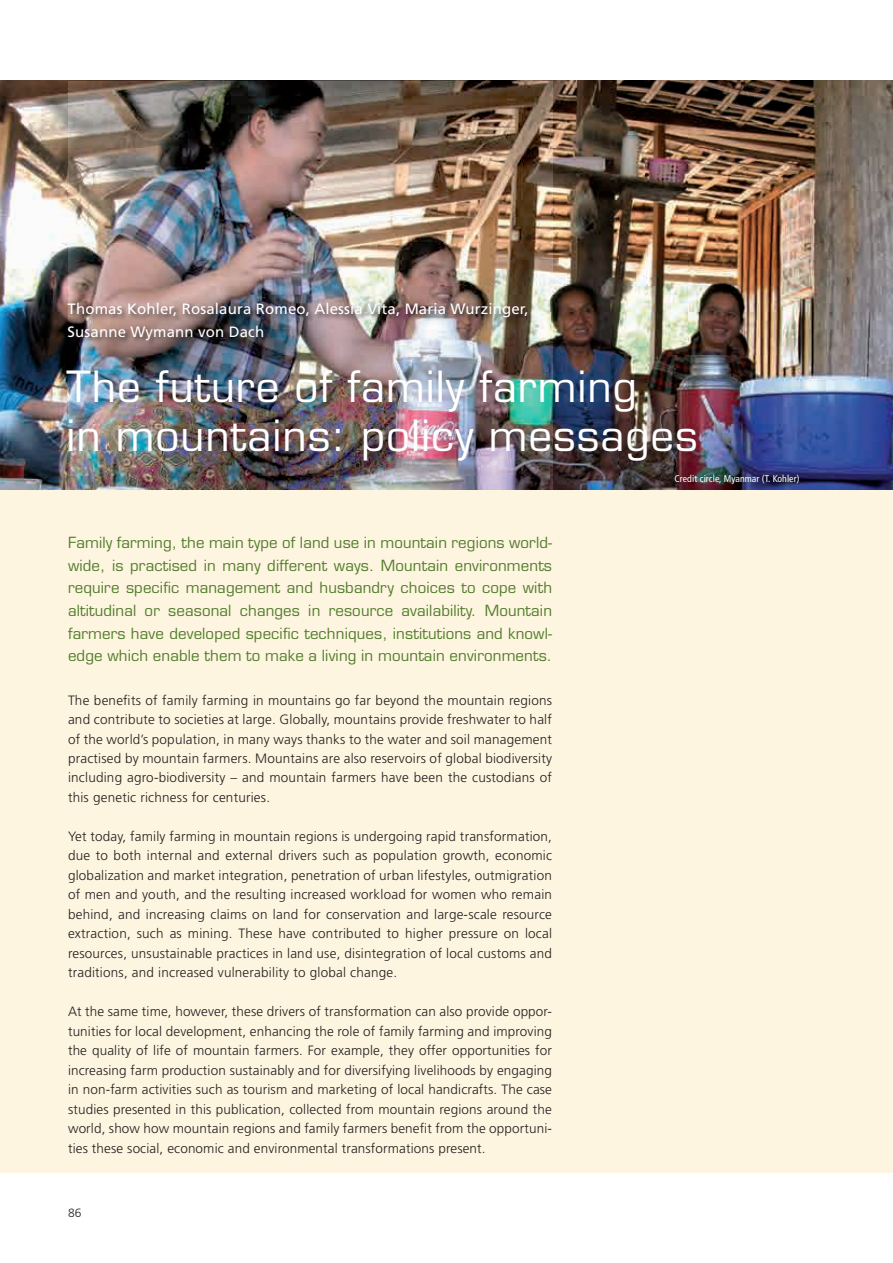
<style>
.page{position:relative;width:893px;height:1263px;background:#fff}
.page>*{position:absolute;margin:0;border:0;box-sizing:border-box;transform-origin:0 0}
.t1{font:42px/49.5px "Eurostile";letter-spacing:.025em;color:#fff}
.t2{font:15px/22.5px "Eurostile";letter-spacing:.01em;color:#527d2d;text-align:justify}
.t3{font:15px/22.5px "Frutiger";letter-spacing:.01em;color:#fff}
.t4{font:300 13.5px/19.5px "Frutiger";letter-spacing:.015em;color:#231f20;text-align:justify}
.t5{font:300 12px "Frutiger";color:#231f20}
.t6{font:condensed 9.75px "Frutiger";letter-spacing:.01em;color:#fff}
</style>
<div class="page">
<div style="left:0;top:81px;width:893px;height:1091px;background:#fef5e0"></div>
<img style="left:0;top:81px;width:893px;height:409px">
<img style="left:68px;top:81px;width:484px;height:409px">
<div style="left:67px;top:302px;width:467px;height:45px;background:#231f20;opacity:.75"></div>
<p class="t3" style="left:68px;top:298px;width:463px">Thomas Kohler, Rosalaura Romeo, Alessia Vita, Maria Wurzinger,<br>Susanne Wymann von Dach</p>
<h1 class="t1" style="left:66px;top:362px;width:633px">The future of family farming<br>in mountains: policy messages</h1>
<p class="t2" style="left:68px;top:532px;width:486px">Family farming, the main type of land use in mountain regions world&shy;wide, is practised in many different ways. Mountain environments require specific management and husbandry choices to cope with altitudinal or seasonal changes in resource availability. Mountain farmers have developed specific techniques, institutions and knowl&shy;edge which enable them to make a living in mountain environments.</p>
<p class="t4" style="left:68px;top:690px;width:486px">The benefits of family farming in mountains go far beyond the mountain regions and contribute to societies at large. Globally, mountains provide freshwater to half of the world’s population, in many ways thanks to the water and soil management practised by mountain farmers. Mountains are also reservoirs of global biodiversity including agro-biodiversity – and mountain farmers have been the custodians of this genetic richness for centuries.</p>
<p class="t4" style="left:68px;top:827px;width:486px">Yet today, family farming in mountain regions is undergoing rapid transformation, due to both internal and external drivers such as population growth, economic globalization and market integration, penetration of urban lifestyles, outmigration of men and youth, and the resulting increased workload for women who remain behind, and increasing claims on land for conservation and large-scale resource extraction, such as mining. These have contributed to higher pressure on local resources, unsustainable practices in land use, disintegration of local customs and traditions, and increased vulnerability to global change.</p>
<p class="t4" style="left:68px;top:1002px;width:485px">At the same time, however, these drivers of transformation can also provide oppor&shy;tunities for local development, enhancing the role of family farming and improving the quality of life of mountain farmers. For example, they offer opportunities for increasing farm production sustainably and for diversifying livelihoods by engaging in non-farm activities such as tourism and marketing of local handicrafts. The case studies presented in this publication, collected from mountain regions around the world, show how mountain regions and family farmers benefit from the opportuni&shy;ties these social, economic and environmental transformations present.</p>
<p class="t5" style="left:68px;top:1206px;width:15px">86</p>
<p class="t6" style="left:675px;top:473px;width:126px">Credit circle, Myanmar (T. Kohler)</p>
</div>
